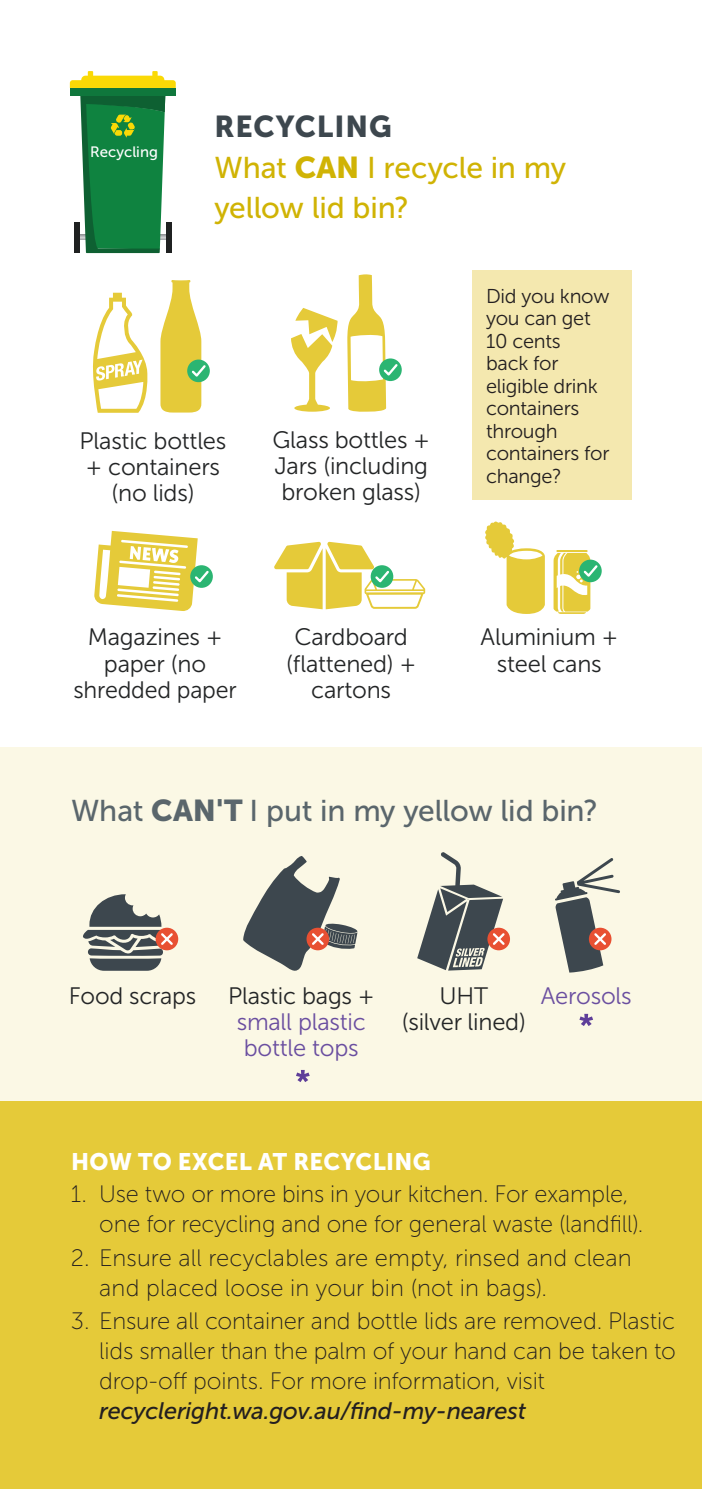
<style>
.page{position:relative;width:702px;height:1489px;background:#fff}
.page>*{position:absolute;margin:0;border:0;box-sizing:border-box;transform-origin:0 0}
.t1{font:30px/40px "Museo Sans 500";letter-spacing:-.01em;color:#d0b304}
.t2{font:30px "Museo Sans 500";letter-spacing:-.01em;color:#5a666c}
.Dates{font:30px "Museo Sans 900";letter-spacing:.03em;color:#3d474e}
.t3{font:23.75px/30px "Museo Sans 100";letter-spacing:-.005em;color:#231f20}
.t4{font:23.75px/26px "Museo Sans 300";letter-spacing:-.01em;color:#232526;text-align:center}
.t5{font:23.75px/26px "Museo Sans 300";letter-spacing:-.01em;color:#6a4ea0;text-align:center}
.Dates-2{font:23.75px "Museo Sans 900";letter-spacing:.015em;color:#fff}
.Dates-3{font:20px/22.5px "Museo Sans 300";letter-spacing:-.015em;color:#231f20}
.t6{font:15px "Museo Sans 500";color:#fff}
.s1{font-family:"Museo Sans 900"}
.s2{color:#232526}
.s3{font-family:"Museo Sans 500";font-style:italic}
</style>
<div class="page">
<svg style="left:70px;top:71px;width:106px;height:182px"></svg>
<div style="left:0;top:747px;width:702px;height:741px;background:#fbf8e5"></div>
<div style="left:0;top:1101px;width:702px;height:387px;background:#e5ca39"></div>
<svg style="left:555px;top:858px;width:65px;height:114px"></svg>
<svg style="left:93px;top:293px;width:55px;height:120px"></svg>
<svg style="left:187px;top:359px;width:23px;height:23px"></svg>
<svg style="left:160px;top:280px;width:48px;height:132px"></svg>
<svg style="left:291px;top:308px;width:47px;height:103px"></svg>
<svg style="left:379px;top:358px;width:23px;height:23px"></svg>
<svg style="left:347px;top:274px;width:53px;height:138px"></svg>
<svg style="left:485px;top:521px;width:60px;height:93px"></svg>
<hr style="left:556px;top:550px;width:31px;height:2px;background:#e5ca39">
<div style="left:579px;top:559px;width:22px;height:23px;background:#2bb572;border-radius:50%"></div>
<svg style="left:553px;top:553px;width:46px;height:61px"></svg>
<svg style="left:190px;top:565px;width:23px;height:23px"></svg>
<svg style="left:94px;top:531px;width:117px;height:80px"></svg>
<svg style="left:274px;top:541px;width:151px;height:68px"></svg>
<svg style="left:243px;top:856px;width:114px;height:114px"></svg>
<div style="left:487px;top:927px;width:23px;height:23px;background:#e85032;border-radius:50%"></div>
<svg style="left:417px;top:852px;width:89px;height:118px"></svg>
<div style="left:156px;top:927px;width:22px;height:23px;background:#e85032;border-radius:50%"></div>
<svg style="left:83px;top:894px;width:92px;height:76px"></svg>
<svg style="left:296px;top:1069px;width:14px;height:13px"></svg>
<svg style="left:579px;top:1013px;width:14px;height:13px"></svg>
<div style="left:472px;top:270px;width:159px;height:230px;background:#f4e8af"></div>
<p class="t6" style="left:90px;top:143px;width:69px">Recycling</p>
<p class="Dates" style="left:214px;top:109px;width:179px">RECYCLING</p>
<h1 class="t1" style="left:214px;top:147px;width:353px">What <span class="s1">CAN</span> I recycle in my yellow lid bin?</h1>
<p class="t4" style="left:80px;top:428px;width:148px">Plastic bottles + containers (no lids)</p>
<p class="t4" style="left:272px;top:427px;width:159px;text-align:justify">Glass bottles + Jars (including broken glass)</p>
<p class="t4" style="left:73px;top:624px;width:165px">Magazines + paper (no shredded paper</p>
<p class="t4" style="left:286px;top:624px;width:131px">Cardboard (flattened) + cartons</p>
<p class="Dates-3" style="left:486px;top:284px;width:125px">Did you know you can get<br>10 cents<br>back for eligible drink containers through containers for change?</p>
<p class="t4" style="left:480px;top:624px;width:139px">Aluminium + steel cans</p>
<h1 class="t2" style="left:71px;top:793px;width:528px">What <span class="s1">CAN'T</span> I put in my yellow lid bin?</h1>
<p class="t4" style="left:69px;top:983px;width:129px">Food scraps</p>
<p class="t4" style="left:439px;top:983px;width:50px">UHT</p>
<p class="t5" style="left:540px;top:983px;width:92px">Aerosols</p>
<p class="t4" style="left:402px;top:1009px;width:126px">(silver lined)</p>
<p class="t5" style="left:228px;top:983px;width:148px"><span class="s2">Plastic bags + </span>small plastic bottle tops</p>
<p class="Dates-2" style="left:71px;top:1148px;width:361px">HOW TO EXCEL AT RECYCLING</p>
<p class="t3" style="left:99px;top:1178px;width:545px;text-indent:-28px">1. Use two or more bins in your kitchen. For example, one for recycling and one for general waste (landfill).</p>
<p class="t3" style="left:99px;top:1242px;width:534px;text-indent:-28px">2. Ensure all recyclables are empty, rinsed and clean and placed loose in your bin (not in bags).</p>
<p class="t3" style="left:99px;top:1305px;width:578px;text-indent:-28px">3. Ensure all container and bottle lids are removed. Plastic lids smaller than the palm of your hand can be taken to drop-off points. For more information, visit <span class="s3">recycleright.wa.gov.au/find-my-nearest</span></p>
</div>
